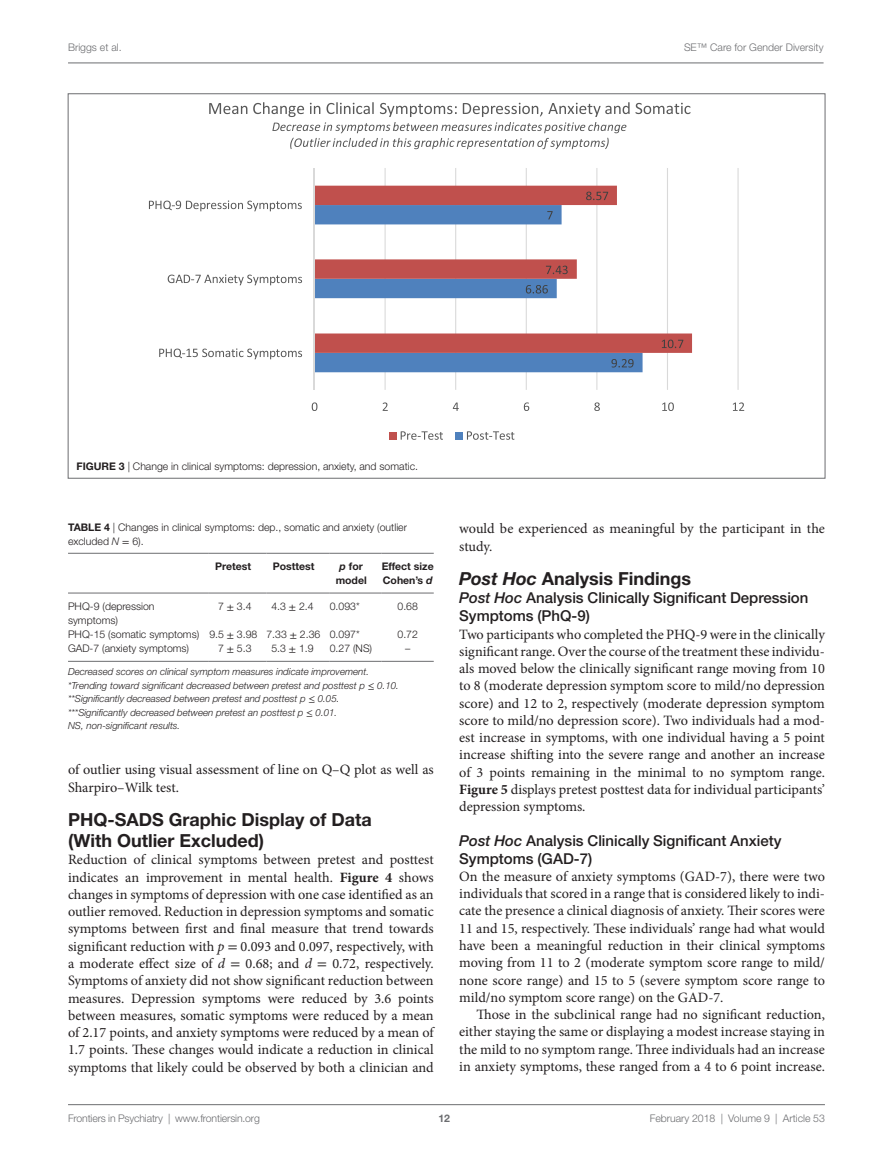
<style>
.page{position:relative;width:893px;height:1170px;background:#fff}
.page>*{position:absolute;margin:0;border:0;box-sizing:border-box;transform-origin:0 0}
.t1{font:700 18px/21px "Helvetica Neue LT Std";color:#231f20}
.t2{font:500 15px/18px "Helvetica Neue LT Std";color:#231f20}
.t3{font:14.25px/17.2px "Minion Pro";color:#231f20;text-align:justify}
.t4{font:300 10.5px/14.2px "Helvetica Neue LT Std";color:#231f20}
.t5{font:300 10.5px "Helvetica Neue LT Std";color:#6c6d70}
.t6{font:700 10.5px/14.2px "Helvetica Neue LT Std";color:#231f20;text-align:center}
.t7{font:700 10.5px "Helvetica Neue LT Std";color:#6c6d70}
.t8{font:italic 300 9.75px/13.5px "Helvetica Neue LT Std";color:#231f20}
.s1{font-weight:700}
.s2{font-style:italic}
.s3{font-family:"STIX General";font-weight:400}
.s4{font-family:"STIX General";font-weight:400;font-style:normal}
.s5{font-family:"STIX General"}
</style>
<div class="page">
<hr style="left:68px;top:553px;width:141px;height:1px;background:#6c6d70">
<hr style="left:68px;top:592px;width:141px;height:1px;background:#6c6d70">
<hr style="left:209px;top:553px;width:57px;height:1px;background:#6c6d70">
<hr style="left:209px;top:592px;width:57px;height:1px;background:#6c6d70">
<hr style="left:266px;top:553px;width:64px;height:1px;background:#6c6d70">
<hr style="left:266px;top:592px;width:64px;height:1px;background:#6c6d70">
<hr style="left:330px;top:553px;width:52px;height:1px;background:#6c6d70">
<hr style="left:330px;top:592px;width:52px;height:1px;background:#6c6d70">
<hr style="left:382px;top:553px;width:52px;height:1px;background:#6c6d70">
<hr style="left:382px;top:592px;width:52px;height:1px;background:#6c6d70">
<hr style="left:68px;top:661px;width:141px;height:1px;background:#6c6d70">
<hr style="left:209px;top:661px;width:57px;height:1px;background:#6c6d70">
<hr style="left:266px;top:661px;width:64px;height:1px;background:#6c6d70">
<hr style="left:330px;top:661px;width:52px;height:1px;background:#6c6d70">
<hr style="left:382px;top:661px;width:52px;height:1px;background:#6c6d70">
<hr style="left:385px;top:168px;width:1px;height:222px;background:#d9d9d9">
<hr style="left:455px;top:168px;width:1px;height:222px;background:#d9d9d9">
<hr style="left:526px;top:168px;width:1px;height:222px;background:#d9d9d9">
<hr style="left:596px;top:168px;width:1px;height:222px;background:#d9d9d9">
<hr style="left:667px;top:168px;width:1px;height:222px;background:#d9d9d9">
<hr style="left:737px;top:168px;width:2px;height:222px;background:#d9d9d9">
<div style="left:315px;top:353px;width:328px;height:19px;background:#4f81bd"></div>
<svg style="left:315px;top:186px;width:377px;height:167px"></svg>
<hr style="left:314px;top:168px;width:1px;height:222px;background:#d9d9d9">
<svg style="left:611px;top:359px;width:23px;height:8px"></svg>
<svg style="left:526px;top:285px;width:22px;height:8px"></svg>
<svg style="left:547px;top:211px;width:6px;height:8px"></svg>
<svg style="left:662px;top:339px;width:21px;height:9px"></svg>
<svg style="left:546px;top:265px;width:22px;height:9px"></svg>
<svg style="left:586px;top:192px;width:22px;height:8px"></svg>
<svg style="left:312px;top:402px;width:5px;height:9px"></svg>
<svg style="left:383px;top:402px;width:5px;height:9px"></svg>
<svg style="left:453px;top:402px;width:6px;height:9px"></svg>
<svg style="left:524px;top:402px;width:5px;height:9px"></svg>
<svg style="left:594px;top:402px;width:6px;height:9px"></svg>
<svg style="left:662px;top:402px;width:12px;height:9px"></svg>
<svg style="left:733px;top:402px;width:11px;height:9px"></svg>
<svg style="left:159px;top:348px;width:143px;height:11px"></svg>
<svg style="left:168px;top:274px;width:134px;height:11px"></svg>
<svg style="left:149px;top:200px;width:153px;height:11px"></svg>
<svg style="left:209px;top:102px;width:481px;height:47px"></svg>
<div style="left:389px;top:432px;width:7px;height:7px;background:#c0504d"></div>
<svg style="left:401px;top:431px;width:42px;height:9px"></svg>
<div style="left:455px;top:432px;width:8px;height:7px;background:#4f81bd"></div>
<svg style="left:467px;top:431px;width:47px;height:9px"></svg>
<hr style="left:68px;top:63px;width:756px;height:1px;background:#6c6d70">
<hr style="left:68px;top:1104px;width:757px;height:1px;background:#6c6d70">
<p class="t5" style="left:68px;top:41px;width:55px">Briggs et al.</p>
<p class="t5" style="left:684px;top:41px;width:141px">SE™ Care for Gender Diversity</p>
<p class="t4" style="left:77px;top:458px;width:343px"><span class="s1">Figure 3</span> | Change in clinical symptoms: depression, anxiety, and somatic.</p>
<p class="t4" style="left:68px;top:519px;width:340px"><span class="s1">Table 4</span> | Changes in clinical symptoms: dep., somatic and anxiety (outlier excluded <span class="s2">N</span> <span class="s3">=</span> 6).</p>
<p class="t6" style="left:215px;top:558px;width:37px">Pretest</p>
<p class="t6" style="left:273px;top:558px;width:43px">Posttest</p>
<p class="t6" style="left:336px;top:558px;width:33px"><span class="s2">p</span> for model</p>
<p class="t6" style="left:382px;top:558px;width:54px;text-align:left">Effect size<br>Cohen’s <span class="s2">d</span></p>
<p class="t4" style="left:68px;top:598px;width:88px">PHQ-9 (depression symptoms)</p>
<p class="t4" style="left:218px;top:598px;width:35px">7 <span class="s3">±</span> 3.4</p>
<p class="t4" style="left:271px;top:598px;width:44px">4.3 <span class="s3">±</span> 2.4</p>
<p class="t4" style="left:330px;top:598px;width:31px">0.093*</p>
<p class="t4" style="left:397px;top:598px;width:22px">0.68</p>
<p class="t4" style="left:68px;top:627px;width:293px">PHQ-15 (somatic symptoms) 9.5 <span class="s3">±</span> 3.98 7.33 <span class="s3">±</span> 2.36 0.097*</p>
<p class="t4" style="left:397px;top:627px;width:22px">0.72</p>
<p class="t4" style="left:68px;top:641px;width:123px">GAD-7 (anxiety symptoms)</p>
<p class="t4" style="left:218px;top:641px;width:35px">7 <span class="s3">±</span> 5.3</p>
<p class="t4" style="left:271px;top:641px;width:44px">5.3 <span class="s3">±</span> 1.9</p>
<p class="t4" style="left:330px;top:641px;width:44px">0.27 (NS)</p>
<p class="t4" style="left:405px;top:641px;width:7px">–</p>
<p class="t8" style="left:68px;top:665px;width:332px">Decreased scores on clinical symptom measures indicate improvement. *Trending toward significant decreased between pretest and posttest p <span class="s4">≤</span> 0.10. **Significantly decreased between pretest and posttest p <span class="s4">≤</span> 0.05. ***Significantly decreased between pretest an posttest p <span class="s4">≤</span> 0.01.<br>NS, non-significant results.</p>
<p class="t3" style="left:68px;top:761px;width:367px">of outlier using visual assessment of line on Q–Q plot as well as<br>Sharpiro–Wilk test.</p>
<p class="t1" style="left:68px;top:808px;width:305px">PHQ-SADS Graphic Display of Data (With Outlier Excluded)</p>
<p class="t3" style="left:68px;top:851px;width:367px">Reduction of clinical symptoms between pretest and posttest indicates an improvement in mental health. <span class="s1">Figure 4</span> shows changes in symptoms of depression with one case identified as an outlier removed. Reduction in depression symptoms and somatic symptoms between first and final measure that trend towards significant reduction with <span class="s2">p</span> <span class="s5">=</span> 0.093 and 0.097, respectively, with a moderate effect size of <span class="s2">d</span> <span class="s5">=</span> 0.68; and <span class="s2">d</span> <span class="s5">=</span> 0.72, respectively.<br>Symptoms of anxiety did not show significant reduction between measures. Depression symptoms were reduced by 3.6 points between measures, somatic symptoms were reduced by a mean of 2.17 points, and anxiety symptoms were reduced by a mean of 1.7 points. These changes would indicate a reduction in clinical symptoms that likely could be observed by both a clinician and</p>
<p class="t3" style="left:459px;top:520px;width:367px">would be experienced as meaningful by the participant in the study.</p>
<p class="t1" style="left:459px;top:568px;width:233px"><span class="s2">Post Hoc</span> Analysis Findings</p>
<p class="t2" style="left:459px;top:588px;width:351px"><span class="s2">Post Hoc</span> Analysis Clinically Significant Depression<br>Symptoms (PhQ-9)</p>
<p class="t3" style="left:459px;top:625px;width:367px">Two participants who completed the PHQ-9 were in the clinically significant range. Over the course of the treatment these individu&shy;als moved below the clinically significant range moving from 10 to 8 (moderate depression symptom score to mild/no depression score) and 12 to 2, respectively (moderate depression symptom score to mild/no depression score). Two individuals had a mod&shy;est increase in symptoms, with one individual having a 5 point increase shifting into the severe range and another an increase of 3 points remaining in the minimal to no symptom range.<br><span class="s1">Figure 5</span> displays pretest posttest data for individual participants’ depression symptoms.</p>
<p class="t2" style="left:459px;top:831px;width:324px"><span class="s2">Post Hoc</span> Analysis Clinically Significant Anxiety<br>Symptoms (GAD-7)</p>
<p class="t3" style="left:459px;top:867px;width:367px">On the measure of anxiety symptoms (GAD-7), there were two individuals that scored in a range that is considered likely to indi&shy;cate the presence a clinical diagnosis of anxiety. Their scores were 11 and 15, respectively. These individuals’ range had what would have been a meaningful reduction in their clinical symptoms moving from 11 to 2 (moderate symptom score range to mild/ none score range) and 15 to 5 (severe symptom score range to mild/no symptom score range) on the GAD-7.</p>
<p class="t3" style="left:459px;top:1005px;width:367px;text-indent:17px">Those in the subclinical range had no significant reduction, either staying the same or displaying a modest increase staying in the mild to no symptom range. Three individuals had an increase in anxiety symptoms, these ranged from a 4 to 6 point increase.</p>
<p class="t5" style="left:68px;top:1111px;width:193px">Frontiers in Psychiatry | www.frontiersin.org</p>
<p class="t5" style="left:650px;top:1111px;width:177px">February 2018 | Volume 9 | Article 53</p>
<p class="t7" style="left:439px;top:1111px;width:13px">12</p>
</div>
